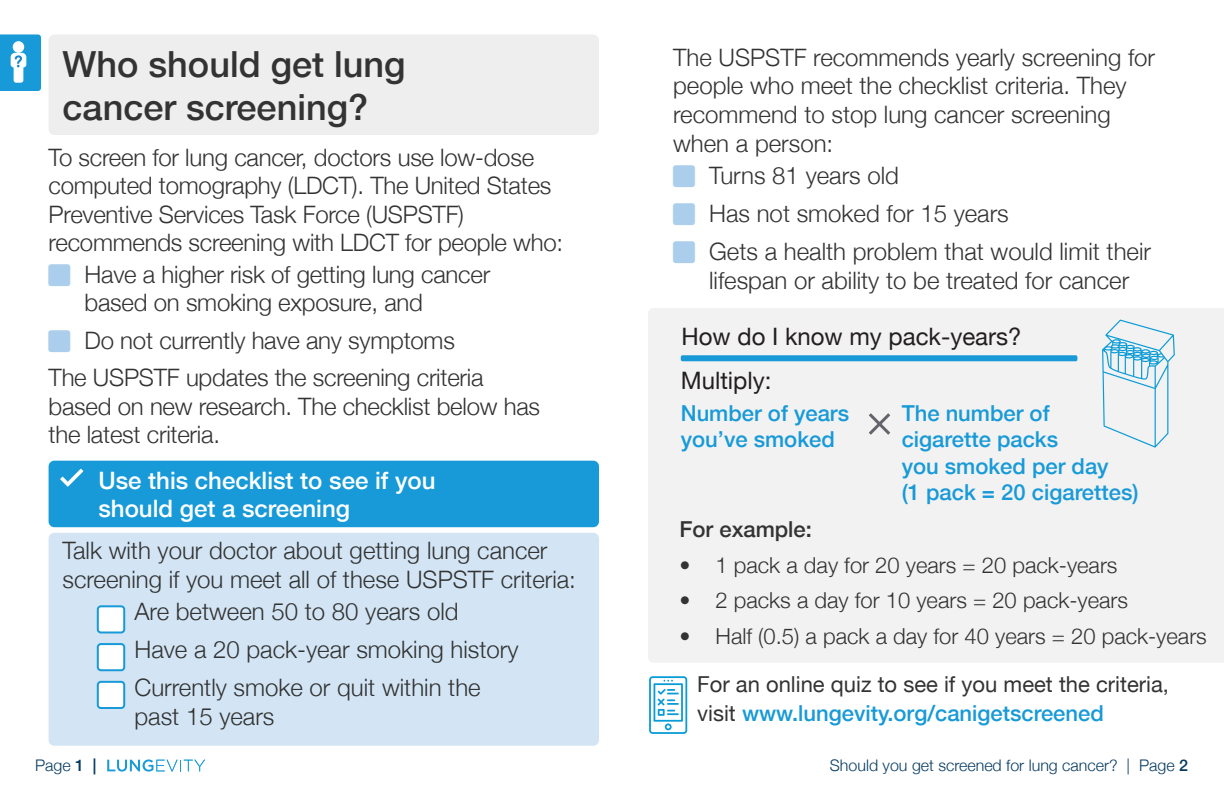
<style>
.page{position:relative;width:1224px;height:792px;background:#fff}
.page>*{position:absolute;margin:0;border:0;box-sizing:border-box;transform-origin:0 0}
.Section_title{font:500 36px/43.2px "Helvetica Neue";color:#323332}
.Body_text{font:300 24px/28.8px "Helvetica Neue";color:#323332}
.t1{font:500 24px/28px "Helvetica Neue";color:#fff}
.t2{font:24px "Helvetica Neue";color:#231f20}
.t3{font:300 22px "Helvetica Neue";color:#323332}
.Body_text-2{font:500 22px/26.4px "Helvetica Neue";color:#179ad7}
.Body_text-3{font:22px/28.8px "Helvetica Neue";color:#323332}
.Body_text-4{font:500 22px "Helvetica Neue";color:#323332}
.t4{font:300 16px "Helvetica Neue";color:#083b60}
.s1{font-weight:500;color:#179ad7}
.s2{font-weight:500}
</style>
<div class="page">
<svg style="left:107px;top:759px;width:98px;height:13px"></svg>
<div style="left:49px;top:34px;width:550px;height:101px;background:#eee;border-radius:6px"></div>
<div style="left:49px;top:533px;width:550px;height:213px;background:#d3e5f5;border-radius:6px"></div>
<div style="left:49px;top:461px;width:550px;height:66px;background:#179ad7;border-radius:6px"></div>
<div style="left:648px;top:308px;width:576px;height:354px;background:#f2f2f3"></div>
<div style="left:681px;top:355px;width:396px;height:6px;background:#179ad7;border-radius:2px"></div>
<div style="left:98px;top:606px;width:26px;height:26px;background:#fff;border-radius:3px"></div>
<div style="left:97px;top:605px;width:28px;height:28px;border:2px solid #179ad7;border-radius:3px"></div>
<div style="left:98px;top:644px;width:26px;height:26px;background:#fff;border-radius:3px"></div>
<div style="left:97px;top:643px;width:28px;height:28px;border:2px solid #179ad7;border-radius:3px"></div>
<div style="left:98px;top:682px;width:26px;height:26px;background:#fff;border-radius:3px"></div>
<div style="left:97px;top:681px;width:28px;height:28px;border:2px solid #179ad7;border-radius:3px"></div>
<svg style="left:60px;top:469px;width:23px;height:18px"></svg>
<div style="left:1085px;top:354px;width:61px;height:12px;background:#f2f2f3"></div>
<svg style="left:866px;top:410px;width:27px;height:28px"></svg>
<svg style="left:649px;top:676px;width:38px;height:58px"></svg>
<svg style="left:0;top:34px;width:41px;height:57px"></svg>
<svg style="left:1102px;top:320px;width:73px;height:128px"></svg>
<p class="Section_title" style="left:63px;top:41px;width:344px">Who should get lung cancer screening?</p>
<p class="Body_text" style="left:49px;top:142px;width:516px">To screen for lung cancer, doctors use low-dose computed tomography (LDCT). The United States Preventive Services Task Force (USPSTF) recommends screening with LDCT for people who:</p>
<p class="Body_text" style="left:85px;top:260px;width:407px">Have a higher risk of getting lung cancer based on smoking exposure, and</p>
<p class="Body_text" style="left:85px;top:325px;width:372px">Do not currently have any symptoms</p>
<p class="Body_text" style="left:49px;top:363px;width:493px">The USPSTF updates the screening criteria based on new research. The checklist below has the latest criteria.</p>
<h2 class="t1" style="left:98px;top:465px;width:339px">Use this checklist to see if you should get a screening</h2>
<p class="Body_text" style="left:62px;top:536px;width:515px">Talk with your doctor about getting lung cancer screening if you meet all of these USPSTF criteria:</p>
<p class="Body_text" style="left:134px;top:597px;width:326px">Are between 50 to 80 years old</p>
<p class="Body_text" style="left:134px;top:635px;width:386px">Have a 20 pack-year smoking history</p>
<p class="Body_text" style="left:134px;top:672px;width:348px">Currently smoke or quit within the past 15 years</p>
<p class="Body_text" style="left:673px;top:42px;width:483px">The USPSTF recommends yearly screening for people who meet the checklist criteria. They recommend to stop lung cancer screening when a person:</p>
<p class="Body_text" style="left:709px;top:161px;width:191px">Turns 81 years old</p>
<p class="Body_text" style="left:709px;top:199px;width:301px">Has not smoked for 15 years</p>
<p class="Body_text" style="left:709px;top:237px;width:443px">Gets a health problem that would limit their lifespan or ability to be treated for cancer</p>
<h2 class="t2" style="left:682px;top:322px;width:342px">How do I know my pack-years?</h2>
<h2 class="t2" style="left:681px;top:367px;width:92px">Multiply:</h2>
<p class="Body_text-2" style="left:681px;top:399px;width:170px">Number of years you’ve smoked</p>
<p class="Body_text-2" style="left:902px;top:399px;width:238px">The number of cigarette packs<br>you smoked per day<br>(1 pack = 20 cigarettes)</p>
<p class="Body_text-4" style="left:680px;top:512px;width:134px">For example:</p>
<p class="t3" style="left:680px;top:551px;width:440px">• 1 pack a day for 20 years = 20 pack-years</p>
<p class="t3" style="left:680px;top:587px;width:450px">• 2 packs a day for 10 years = 20 pack-years</p>
<p class="t3" style="left:680px;top:622px;width:529px">• Half (0.5) a pack a day for 40 years = 20 pack-years</p>
<p class="Body_text-3" style="left:697px;top:669px;width:473px">For an online quiz to see if you meet the criteria, visit <span class="s1">www.lungevity.org/canigetscreened</span></p>
<p class="t4" style="left:35px;top:756px;width:63px">Page <span class="s2">1 |</span></p>
<p class="t4" style="left:830px;top:756px;width:360px">Should you get screened for lung cancer? | Page <span class="s2">2</span></p>
</div>
